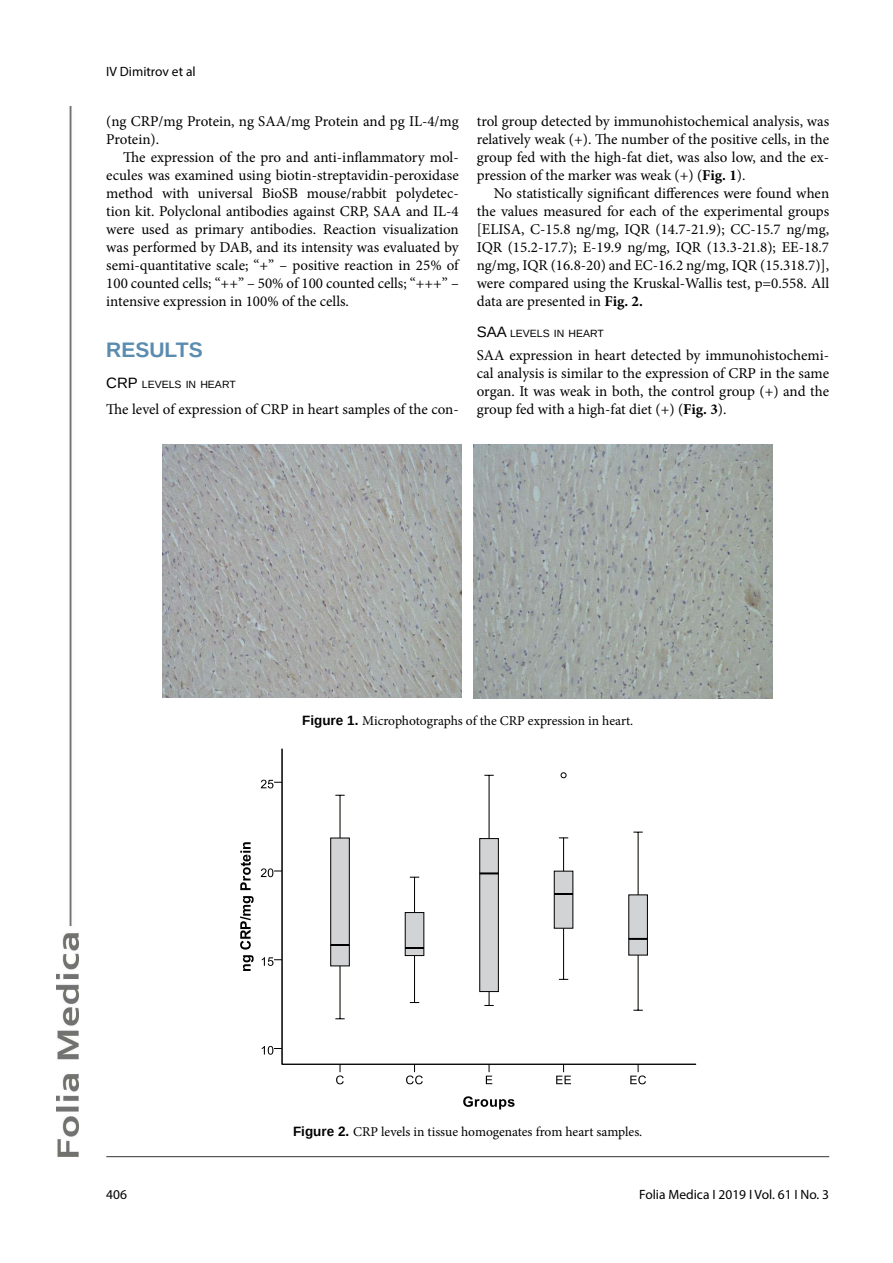
<style>
.page{position:relative;width:893px;height:1263px;background:#fff}
.page>*{position:absolute;margin:0;border:0;box-sizing:border-box;transform-origin:0 0}
.t1{font:700 21px "Arimo";color:#5b8caf}
.t2{font:15px/18px "Minion Pro";color:#000;text-align:justify}
.t3{font:15px "Arimo";color:#000}
.t4{font:13.5px "Minion Pro";letter-spacing:-.005em;color:#000}
.t5{font:13.5px "Myriad Pro";color:#000}
.t6{font:10.5px "Arimo";color:#000}
.s1{font-size:15px}
.s2{font-weight:700}
.s3{font-family:"Arimo";font-weight:700}
</style>
<div class="page">
<hr style="left:106px;top:1156px;width:723px;height:1px;background:#333">
<img style="left:57px;top:106px;width:22px;height:1051px">
<img style="left:163px;top:444px;width:298px;height:254px">
<img style="left:474px;top:444px;width:299px;height:254px">
<svg style="left:463px;top:1096px;width:52px;height:13px"></svg>
<svg style="left:630px;top:1065px;width:16px;height:19px"></svg>
<svg style="left:556px;top:1065px;width:15px;height:19px"></svg>
<svg style="left:486px;top:1065px;width:6px;height:19px"></svg>
<svg style="left:406px;top:1065px;width:17px;height:19px"></svg>
<svg style="left:336px;top:1065px;width:8px;height:19px"></svg>
<svg style="left:240px;top:842px;width:14px;height:129px"></svg>
<svg style="left:261px;top:780px;width:20px;height:8px"></svg>
<svg style="left:261px;top:868px;width:20px;height:9px"></svg>
<svg style="left:262px;top:957px;width:19px;height:9px"></svg>
<svg style="left:262px;top:1046px;width:19px;height:9px"></svg>
<svg style="left:281px;top:749px;width:415px;height:316px"></svg>
<p class="t5" style="left:106px;top:63px;width:91px">IV Dimitrov et al</p>
<p class="t2" style="left:106px;top:112px;width:354px">(ng CRP/mg Protein, ng SAA/mg Protein and pg IL-4/mg<br>Protein).</p>
<p class="t2" style="left:106px;top:148px;width:354px;text-indent:17px">The expression of the pro and anti-inflammatory mol&shy;ecules was examined using biotin-streptavidin-peroxidase method with universal BioSB mouse/rabbit polydetec&shy;tion kit. Polyclonal antibodies against CRP, SAA and IL-4 were used as primary antibodies. Reaction visualization was performed by DAB, and its intensity was evaluated by semi-quantitative scale; “+” – positive reaction in 25% of 100 counted cells; “++” – 50% of 100 counted cells; “+++” – intensive expression in 100% of the cells.</p>
<h1 class="t1" style="left:106px;top:335px;width:98px">RESULTS</h1>
<p class="t6" style="left:106px;top:377px;width:131px"><span class="s1">CRP</span> LEVELS IN HEART</p>
<p class="t2" style="left:106px;top:400px;width:354px">The level of expression of CRP in heart samples of the con-</p>
<p class="t2" style="left:477px;top:112px;width:354px">trol group detected by immunohistochemical analysis, was relatively weak (+). The number of the positive cells, in the group fed with the high-fat diet, was also low, and the ex&shy;pression of the marker was weak (+) (<span class="s2">Fig. 1</span>).</p>
<p class="t2" style="left:477px;top:184px;width:354px;text-indent:17px">No statistically significant differences were found when the values measured for each of the experimental groups [ELISA, C-15.8 ng/mg, IQR (14.7-21.9); CC-15.7 ng/mg, IQR (15.2-17.7); E-19.9 ng/mg, IQR (13.3-21.8); EE-18.7 ng/mg, IQR (16.8-20) and EC-16.2 ng/mg, IQR (15.318.7)], were compared using the Kruskal-Wallis test, p=0.558. All data are presented in <span class="s2">Fig. 2.</span></p>
<p class="t3" style="left:477px;top:322px;width:11px">SAA</p>
<p class="t6" style="left:510px;top:326px;width:95px">LEVELS IN HEART</p>
<p class="t2" style="left:477px;top:346px;width:354px">SAA expression in heart detected by immunohistochemi&shy;cal analysis is similar to the expression of CRP in the same organ. It was weak in both, the control group (+) and the group fed with a high-fat diet (+) (<span class="s2">Fig. 3</span>).</p>
<p class="t4" style="left:302px;top:712px;width:333px"><span class="s3">Figure 1.</span> Microphotographs of the CRP expression in heart.</p>
<p class="t5" style="left:106px;top:1186px;width:22px">406</p>
<p class="t4" style="left:293px;top:1122px;width:351px"><span class="s3">Figure 2.</span> CRP levels in tissue homogenates from heart samples.</p>
<p class="t5" style="left:639px;top:1186px;width:191px">Folia Medica I 2019 I Vol. 61 I No. 3</p>
</div>
